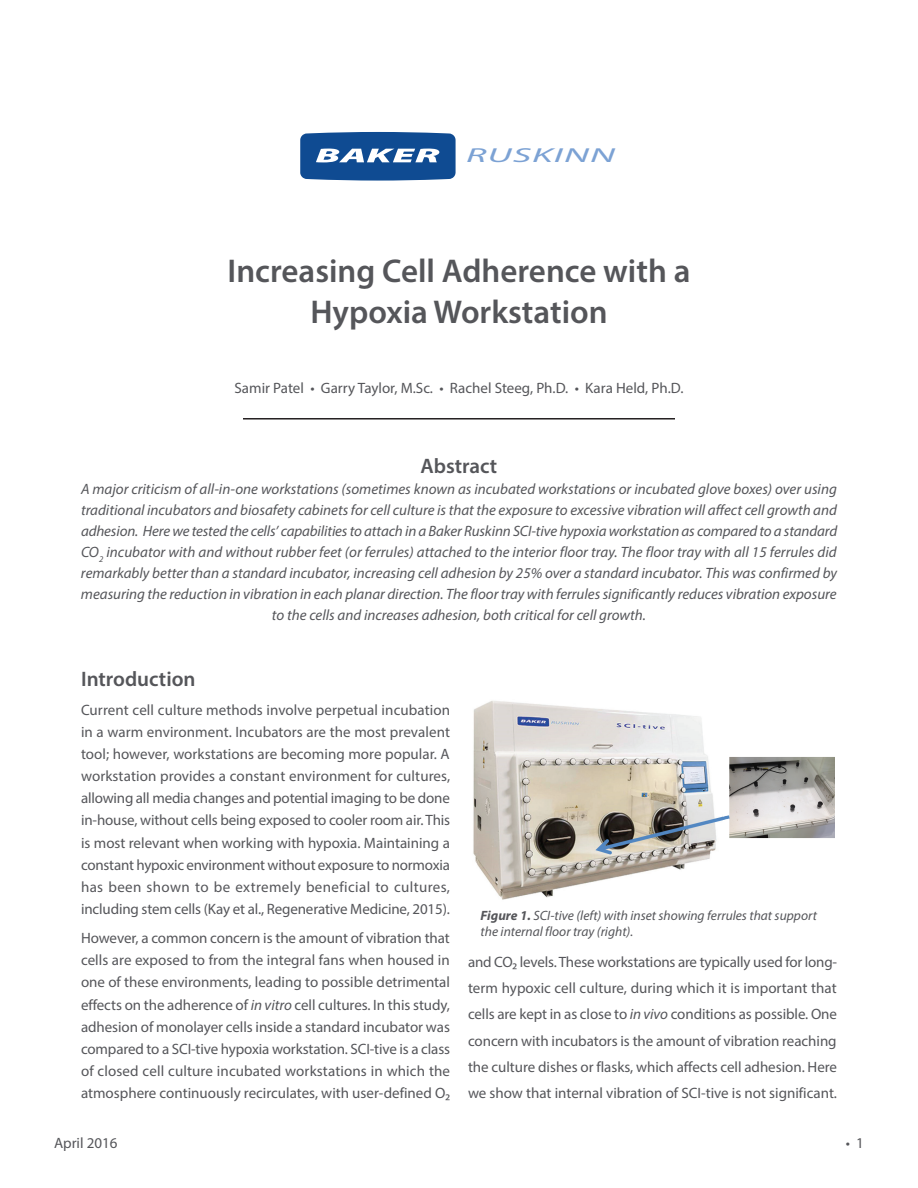
<style>
.page{position:relative;width:918px;height:1188px;background:#fff}
.page>*{position:absolute;margin:0;border:0;box-sizing:border-box;transform-origin:0 0}
.t1{font:600 33px/40.5px "Myriad Pro";color:#55565a;text-align:center}
.t2{font:600 21px "Myriad Pro";color:#55565a}
.t3{font:italic 20.25px "Myriad Pro";letter-spacing:.03em;color:#7ca2d4;scale:1.95 1}
.t4{font:15px/22.2px "Myriad Pro";color:#55565a;text-align:justify}
.t5{font:italic 15px/21px "Myriad Pro";color:#55565a;text-align:center}
.t6{font:italic 13.5px/16.2px "Myriad Pro";color:#55565a}
.s1{font-style:italic}
.s2{font-weight:700}
</style>
<div class="page">
<hr style="left:243px;top:418px;width:432px;height:2px;background:#231f20">
<svg style="left:300px;top:132px;width:156px;height:49px;background:#386aa4"></svg>
<img style="left:473px;top:700px;width:361px;height:200px">
<h3 class="t3" style="left:466px;top:143px;width:78px">RUSKINN</h3>
<h1 class="t1" style="left:228px;top:250px;width:464px">Increasing Cell Adherence with a<br>Hypoxia Workstation</h1>
<p class="t4" style="left:235px;top:376px;width:450px">Samir Patel • Garry Taylor, M.Sc. • Rachel Steeg, Ph.D. • Kara Held, Ph.D.</p>
<h2 class="t2" style="left:421px;top:452px;width:78px">Abstract</h2>
<p class="t5" style="left:81px;top:478px;width:758px">A major criticism of all-in-one workstations (sometimes known as incubated workstations or incubated glove boxes) over using traditional incubators and biosafety cabinets for cell culture is that the exposure to excessive vibration will affect cell growth and adhesion. Here we tested the cells’ capabilities to attach in a Baker Ruskinn SCI-tive hypoxia workstation as compared to a standard CO<sub>2</sub> incubator with and without rubber feet (or ferrules) attached to the interior floor tray. The floor tray with all 15 ferrules did remarkably better than a standard incubator, increasing cell adhesion by 25% over a standard incubator. This was confirmed by measuring the reduction in vibration in each planar direction. The floor tray with ferrules significantly reduces vibration exposure to the cells and increases adhesion, both critical for cell growth.</p>
<h2 class="t2" style="left:81px;top:665px;width:116px">Introduction</h2>
<p class="t4" style="left:81px;top:698px;width:371px">Current cell culture methods involve perpetual incubation in a warm environment. Incubators are the most prevalent tool; however, workstations are becoming more popular. A workstation provides a constant environment for cultures, allowing all media changes and potential imaging to be done in-house, without cells being exposed to cooler room air. This is most relevant when working with hypoxia. Maintaining a constant hypoxic environment without exposure to normoxia has been shown to be extremely beneficial to cultures, including stem cells (Kay et al., Regenerative Medicine, 2015).</p>
<p class="t4" style="left:81px;top:927px;width:371px">However, a common concern is the amount of vibration that cells are exposed to from the integral fans when housed in one of these environments, leading to possible detrimental effects on the adherence of <span class="s1">in vitro</span> cell cultures. In this study, adhesion of monolayer cells inside a standard incubator was compared to a SCI-tive hypoxia workstation. SCI-tive is a class of closed cell culture incubated workstations in which the atmosphere continuously recirculates, with user-defined O₂</p>
<p class="t4" style="left:54px;top:1132px;width:65px">April 2016</p>
<p class="t6" style="left:481px;top:907px;width:338px"><span class="s2">Figure 1.</span> SCI-tive (left) with inset showing ferrules that support the internal floor tray (right).</p>
<p class="t4" style="left:468px;top:948px;width:371px;line-height:26.4px">and CO₂ levels. These workstations are typically used for long&shy;term hypoxic cell culture, during which it is important that cells are kept in as close to <span class="s1">in vivo</span> conditions as possible. One concern with incubators is the amount of vibration reaching the culture dishes or flasks, which affects cell adhesion. Here we show that internal vibration of SCI-tive is not significant.</p>
<p class="t4" style="left:846px;top:1132px;width:20px">• 1</p>
</div>
